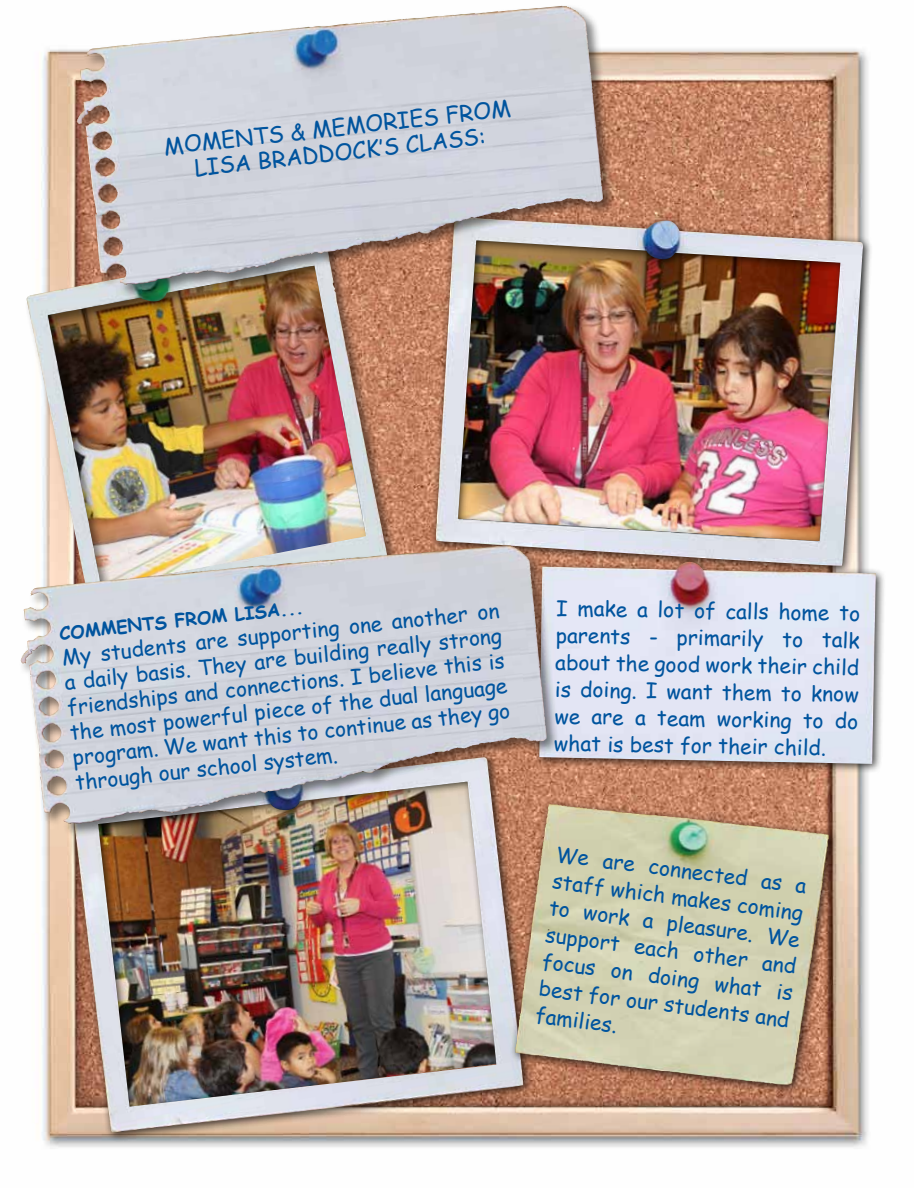
<style>
.page{position:relative;width:918px;height:1188px;background:#fff}
.page>*{position:absolute;margin:0;border:0;box-sizing:border-box;transform-origin:0 0}
.t1{font:22.5px/24.8px "Comic Sans MS";color:#00549e;text-align:center}
.t2{font:21px/27px "Comic Sans MS";color:#00549e;text-align:justify}
.t3{font:700 18px "Comic Sans MS";color:#00549e}
</style>
<div class="page">
<img style="left:41px;top:49px;width:827px;height:1098px">
<div style="left:67px;top:751px;width:466px;height:391px;background:#000;opacity:.75"></div>
<img style="left:71px;top:837px;width:454px;height:296px">
<div style="left:429px;top:211px;width:444px;height:364px;background:#000;opacity:.75"></div>
<img style="left:435px;top:218px;width:429px;height:338px">
<div style="left:24px;top:238px;width:385px;height:432px;background:#000;opacity:.5"></div>
<img style="left:26px;top:241px;width:371px;height:301px">
<div style="left:74px;top:3px;width:542px;height:294px;background:#000;opacity:.5"></div>
<img style="left:87px;top:8px;width:452px;height:48px">
<div style="left:533px;top:556px;width:353px;height:218px;background:#000;opacity:.75"></div>
<img style="left:560px;top:562px;width:316px;height:202px">
<div style="left:509px;top:797px;width:329px;height:297px;background:#000;opacity:.75"></div>
<img style="left:515px;top:804px;width:303px;height:281px">
<div style="left:18px;top:542px;width:542px;height:295px;background:#000;opacity:.5"></div>
<img style="left:30px;top:547px;width:453px;height:49px">
<p class="t1" style="left:163px;top:132px;width:350px;rotate:-6deg">MOMENTS &amp; MEMORIES FROM<br>LISA BRADDOCK’S CLASS:</p>
<p class="t3" style="left:58px;top:620px;width:247px;rotate:-6deg">COMMENTS FROM LISA...</p>
<p class="t2" style="left:60px;top:644px;width:442px;line-height:25.2px;rotate:-6deg">My students are supporting one another on a daily basis. They are building really strong friendships and connections. I believe this is the most powerful piece of the dual language program. We want this to continue as they go through our school system.</p>
<p class="t2" style="left:557px;top:594px;width:305px;rotate:1deg">I make a lot of calls home to parents - primarily to talk about the good work their child is doing. I want them to know we are a team working to do what is best for their child.</p>
<p class="t2" style="left:557px;top:840px;width:255px;rotate:7deg">We are connected as a staff which makes coming to work a pleasure. We support each other and focus on doing what is best for our students and families.</p>
</div>
